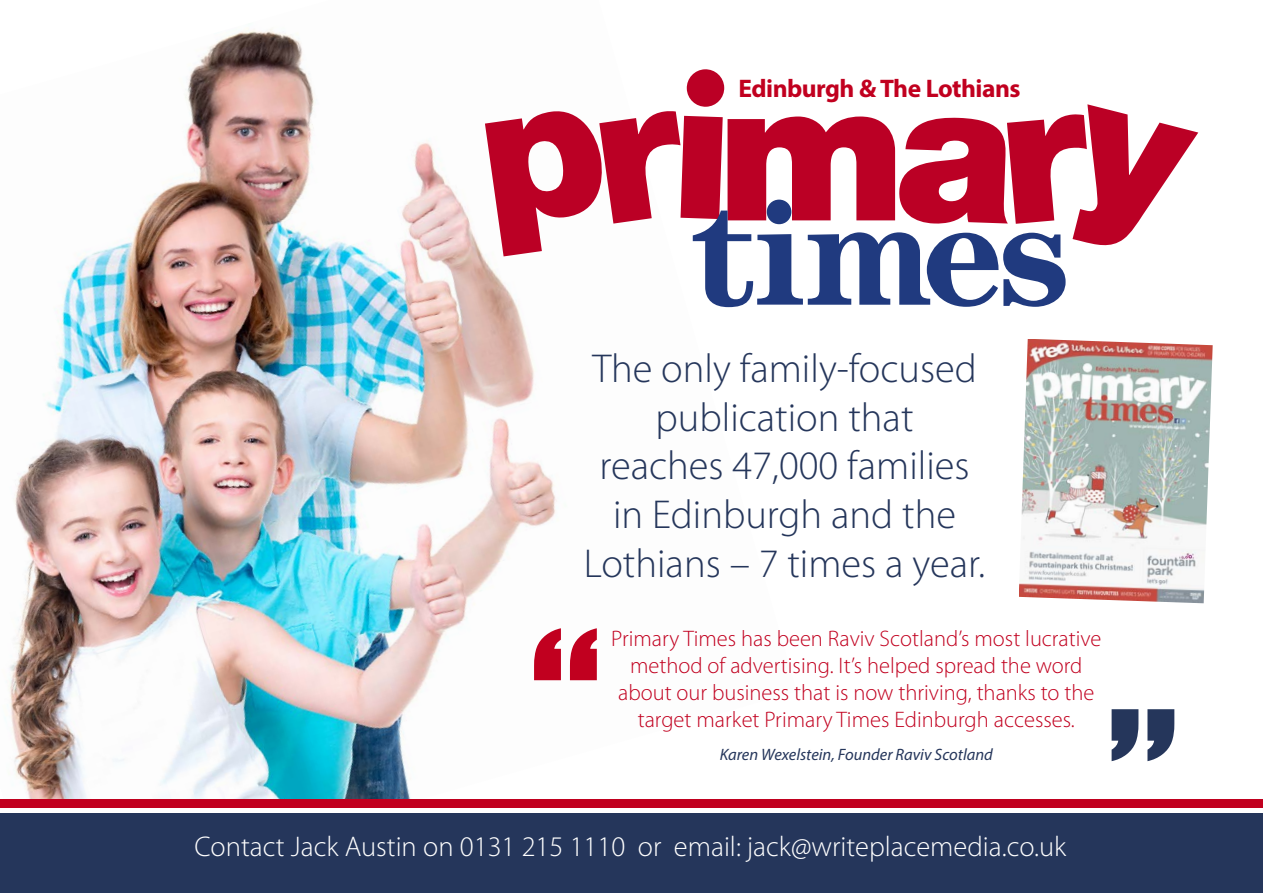
<style>
.page{position:relative;width:1263px;height:893px;background:#fff}
.page>*{position:absolute;margin:0;border:0;box-sizing:border-box;transform-origin:0 0}
.t1{font:203.1px "Impact";color:#c1001f}
.t2{font:203.1px "Impact";color:#25365b}
.t3{font:300 40.5px/48.6px "Myriad Pro";color:#25365b;text-align:center}
.t4{font:300 28.5px "Myriad Pro";color:#fff}
.t5{font:700 25.5px "Myriad Pro";letter-spacing:-.02em;color:#c1001f}
.t6{font:300 22.5px/27px "Myriad Pro";color:#c1001f;text-align:center}
.t7{font:italic 16.5px "Myriad Pro";color:#25365b}
</style>
<div class="page">
<img style="left:9px;top:28px;width:723px;height:771px">
<div style="left:0;top:813px;width:1263px;height:80px;background:#25365b"></div>
<div style="left:0;top:799px;width:1263px;height:9px;background:#c1001f"></div>
<div style="left:686px;top:69px;width:38px;height:38px;background:#bb0025;border-radius:50%"></div>
<svg style="left:485px;top:104px;width:713px;height:203px"></svg>
<img style="left:1019px;top:339px;width:194px;height:265px">
<p class="t5" style="left:738px;top:71px;width:284px">Edinburgh &amp; The Lothians</p>
<h2 class="t3" style="left:584px;top:344px;width:403px">The only family-focused publication that<br>reaches 47,000 families in Edinburgh and the<br>Lothians – 7 times a year.</h2>
<h1 class="t1" style="left:530px;top:552px;width:72px">“</h1>
<p class="t6" style="left:611px;top:625px;width:492px">Primary Times has been Raviv Scotland’s most lucrative method of advertising. It’s helped spread the word about our business that is now thriving, thanks to the target market Primary Times Edinburgh accesses.</p>
<p class="t7" style="left:720px;top:744px;width:275px">Karen Wexelstein, Founder Raviv Scotland</p>
<h1 class="t2" style="left:1178px;top:838px;width:72px;rotate:-180deg">“</h1>
<p class="t4" style="left:194px;top:829px;width:873px">Contact Jack Austin on 0131 215 1110 or email: jack@writeplacemedia.co.uk</p>
</div>
